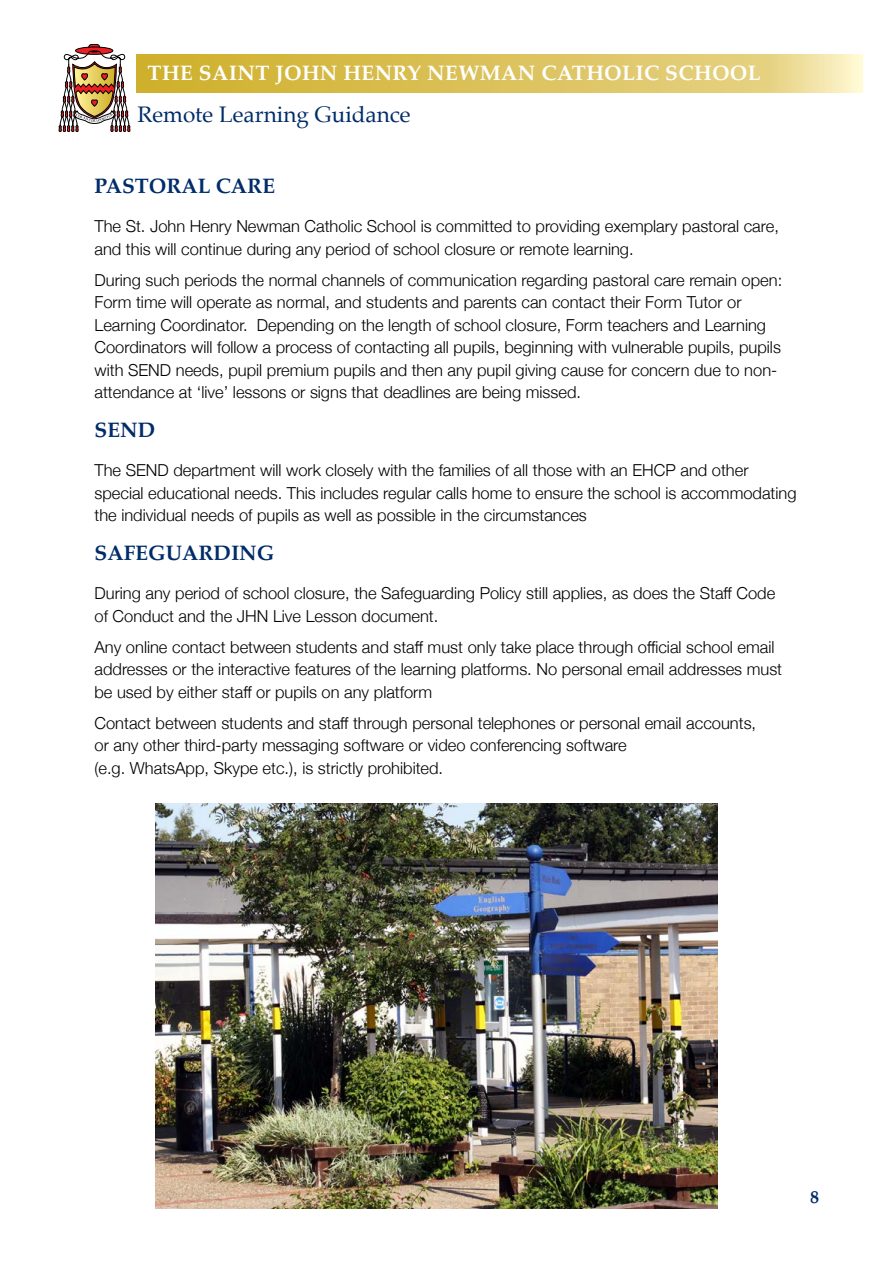
<style>
.page{position:relative;width:893px;height:1263px;background:#fff}
.page>*{position:absolute;margin:0;border:0;box-sizing:border-box;transform-origin:0 0}
.t1{font:22.5px "Palatino";color:#002c69}
.t2{font:700 21px "Palatino";letter-spacing:.02em;color:#fff}
.t3{font:700 21px "Palatino";color:#002c69}
.t4{font:700 18px "Palatino";color:#002c69}
.t5{font:300 16.5px/22.5px "Helvetica Neue";color:#000}
</style>
<div class="page">
<svg style="left:139px;top:57px;width:721px;height:33px;background:#dcc460"></svg>
<svg style="left:59px;top:44px;width:71px;height:88px"></svg>
<img style="left:155px;top:804px;width:562px;height:404px">
<p class="t2" style="left:148px;top:55px;width:614px">THE SAINT JOHN HENRY NEWMAN CATHOLIC SCHOOL</p>
<h1 class="t1" style="left:137px;top:95px;width:275px">Remote Learning Guidance</h1>
<p class="t3" style="left:94px;top:168px;width:182px">PASTORAL CARE</p>
<p class="t5" style="left:94px;top:214px;width:686px">The St. John Henry Newman Catholic School is committed to providing exemplary pastoral care, and this will continue during any period of school closure or remote learning.</p>
<p class="t5" style="left:94px;top:267px;width:689px">During such periods the normal channels of communication regarding pastoral care remain open:<br>Form time will operate as normal, and students and parents can contact their Form Tutor or Learning Coordinator. Depending on the length of school closure, Form teachers and Learning Coordinators will follow a process of contacting all pupils, beginning with vulnerable pupils, pupils with SEND needs, pupil premium pupils and then any pupil giving cause for concern due to non&shy;attendance at ‘live’ lessons or signs that deadlines are being missed.</p>
<p class="t3" style="left:94px;top:412px;width:62px">SEND</p>
<p class="t5" style="left:94px;top:458px;width:704px">The SEND department will work closely with the families of all those with an EHCP and other special educational needs. This includes regular calls home to ensure the school is accommodating the individual needs of pupils as well as possible in the circumstances</p>
<p class="t3" style="left:94px;top:535px;width:181px">SAFEGUARDING</p>
<p class="t5" style="left:94px;top:581px;width:682px">During any period of school closure, the Safeguarding Policy still applies, as does the Staff Code of Conduct and the JHN Live Lesson document.</p>
<p class="t5" style="left:94px;top:634px;width:689px">Any online contact between students and staff must only take place through official school email addresses or the interactive features of the learning platforms. No personal email addresses must be used by either staff or pupils on any platform</p>
<p class="t5" style="left:94px;top:711px;width:663px">Contact between students and staff through personal telephones or personal email accounts, or any other third-party messaging software or video conferencing software<br>(e.g. WhatsApp, Skype etc.), is strictly prohibited.</p>
<p class="t4" style="left:810px;top:1181px;width:10px">8</p>
</div>
